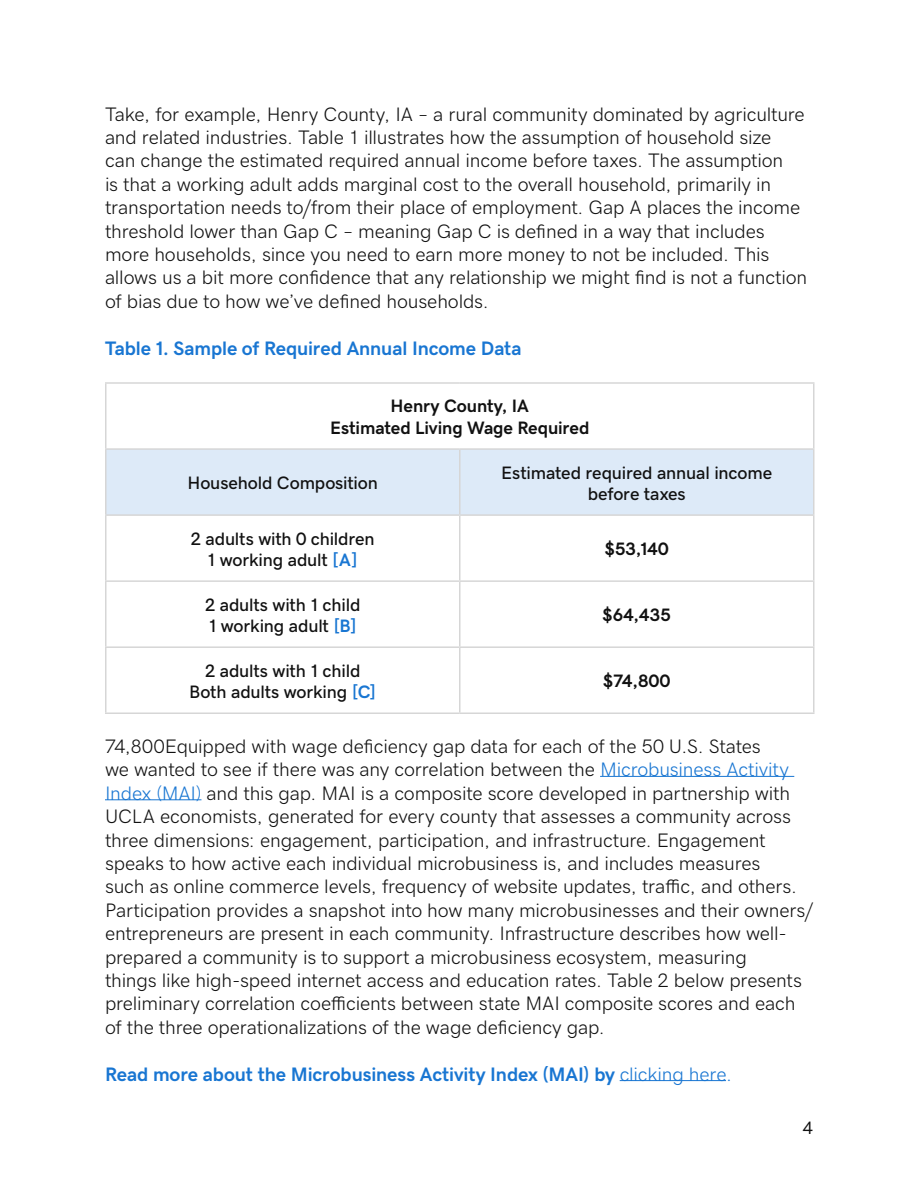
<style>
.page{position:relative;width:918px;height:1188px;background:#fff}
.page>*{position:absolute;margin:0;border:0;box-sizing:border-box;transform-origin:0 0}
.t1{font:19.5px/23.4px "GD Sherpa";letter-spacing:-.01em;color:#111}
.t2{font:700 19.5px "GD Sherpa";letter-spacing:-.005em;color:#1976d2}
.t3{font:600 18px/21.6px "GD Sherpa";letter-spacing:-.01em;color:#111;text-align:center}
.t4{font:700 18px "GD Sherpa";letter-spacing:-.005em;color:#111}
.t5{font:500 18px "GD Sherpa";color:#111}
.s1{font-weight:700;color:#1976d2}
.s2{color:#1976d2}
.s3{font-weight:400}
</style>
<div class="page">
<hr style="left:600px;top:776px;width:194px;height:1px;background:#1976d2">
<hr style="left:105px;top:800px;width:96px;height:1px;background:#1976d2">
<hr style="left:620px;top:1080px;width:106px;height:1px;background:#1976d2">
<div style="left:106px;top:450px;width:707px;height:64px;background:#ddeaf8"></div>
<hr style="left:105px;top:580px;width:355px;height:2px;background:#d6d6d6">
<hr style="left:460px;top:580px;width:354px;height:2px;background:#d6d6d6">
<hr style="left:105px;top:646px;width:355px;height:2px;background:#d6d6d6">
<hr style="left:460px;top:646px;width:354px;height:2px;background:#d6d6d6">
<hr style="left:105px;top:516px;width:1px;height:64px;background:#d6d6d6">
<hr style="left:105px;top:582px;width:1px;height:64px;background:#d6d6d6">
<hr style="left:105px;top:648px;width:1px;height:64px;background:#d6d6d6">
<hr style="left:105px;top:712px;width:355px;height:2px;background:#d6d6d6">
<hr style="left:459px;top:450px;width:1px;height:64px;background:#d6d6d6">
<hr style="left:459px;top:516px;width:1px;height:64px;background:#d6d6d6">
<hr style="left:813px;top:516px;width:1px;height:64px;background:#d6d6d6">
<hr style="left:459px;top:582px;width:1px;height:64px;background:#d6d6d6">
<hr style="left:813px;top:582px;width:1px;height:64px;background:#d6d6d6">
<hr style="left:459px;top:648px;width:1px;height:64px;background:#d6d6d6">
<hr style="left:813px;top:648px;width:1px;height:64px;background:#d6d6d6">
<hr style="left:460px;top:712px;width:354px;height:2px;background:#d6d6d6">
<hr style="left:105px;top:382px;width:355px;height:2px;background:#d6d6d6">
<hr style="left:105px;top:384px;width:1px;height:64px;background:#d6d6d6">
<hr style="left:460px;top:382px;width:354px;height:2px;background:#d6d6d6">
<hr style="left:813px;top:384px;width:1px;height:64px;background:#d6d6d6">
<hr style="left:105px;top:448px;width:355px;height:2px;background:#d6d6d6">
<hr style="left:460px;top:448px;width:354px;height:2px;background:#d6d6d6">
<hr style="left:105px;top:450px;width:1px;height:64px;background:#d6d6d6">
<hr style="left:813px;top:450px;width:1px;height:64px;background:#d6d6d6">
<hr style="left:105px;top:514px;width:355px;height:2px;background:#d6d6d6">
<hr style="left:460px;top:514px;width:354px;height:2px;background:#d6d6d6">
<p class="t1" style="left:105px;top:101px;width:704px">Take, for example, Henry County, IA – a rural community dominated by agriculture and related industries. Table 1 illustrates how the assumption of household size<br>can change the estimated required annual income before taxes. The assumption<br>is that a working adult adds marginal cost to the overall household, primarily in transportation needs to/from their place of employment. Gap A places the income threshold lower than Gap C – meaning Gap C is defined in a way that includes more households, since you need to earn more money to not be included. This allows us a bit more confidence that any relationship we might find is not a function of bias due to how we’ve defined households.</p>
<p class="t2" style="left:105px;top:333px;width:418px">Table 1. Sample of Required Annual Income Data</p>
<p class="t4" style="left:391px;top:393px;width:140px">Henry County, IA</p>
<p class="t4" style="left:330px;top:414px;width:261px">Estimated Living Wage Required</p>
<p class="t3" style="left:187px;top:471px;width:192px">Household Composition</p>
<p class="t3" style="left:501px;top:460px;width:273px">Estimated required annual income before taxes</p>
<p class="t3" style="left:191px;top:526px;width:185px">2 adults with 0 children</p>
<p class="t3" style="left:208px;top:548px;width:152px">1 working adult <span class="s1">[A]</span></p>
<p class="t4" style="left:605px;top:536px;width:65px">$53,140</p>
<p class="t3" style="left:205px;top:592px;width:157px">2 adults with 1 child</p>
<p class="t3" style="left:209px;top:614px;width:150px">1 working adult <span class="s1">[B]</span></p>
<p class="t3" style="left:205px;top:658px;width:157px">2 adults with 1 child</p>
<p class="t3" style="left:189px;top:680px;width:189px">Both adults working <span class="s1">[C]</span></p>
<p class="t4" style="left:603px;top:602px;width:70px">$64,435</p>
<p class="t4" style="left:603px;top:668px;width:69px">$74,800</p>
<p class="t1" style="left:105px;top:733px;width:709px">74,800Equipped with wage deficiency gap data for each of the 50 U.S. States<br>we wanted to see if there was any correlation between the <span class="s2">Microbusiness Activity Index (MAI)</span> and this gap. MAI is a composite score developed in partnership with UCLA economists, generated for every county that assesses a community across three dimensions: engagement, participation, and infrastructure. Engagement speaks to how active each individual microbusiness is, and includes measures<br>such as online commerce levels, frequency of website updates, traffic, and others.<br>Participation provides a snapshot into how many microbusinesses and their owners/ entrepreneurs are present in each community. Infrastructure describes how well&shy;prepared a community is to support a microbusiness ecosystem, measuring<br>things like high-speed internet access and education rates. Table 2 below presents preliminary correlation coefficients between state MAI composite scores and each of the three operationalizations of the wage deficiency gap.</p>
<p class="t2" style="left:105px;top:1059px;width:628px">Read more about the Microbusiness Activity Index (MAI) by <span class="s3">clicking here.</span></p>
<p class="t5" style="left:803px;top:1114px;width:12px">4</p>
</div>
